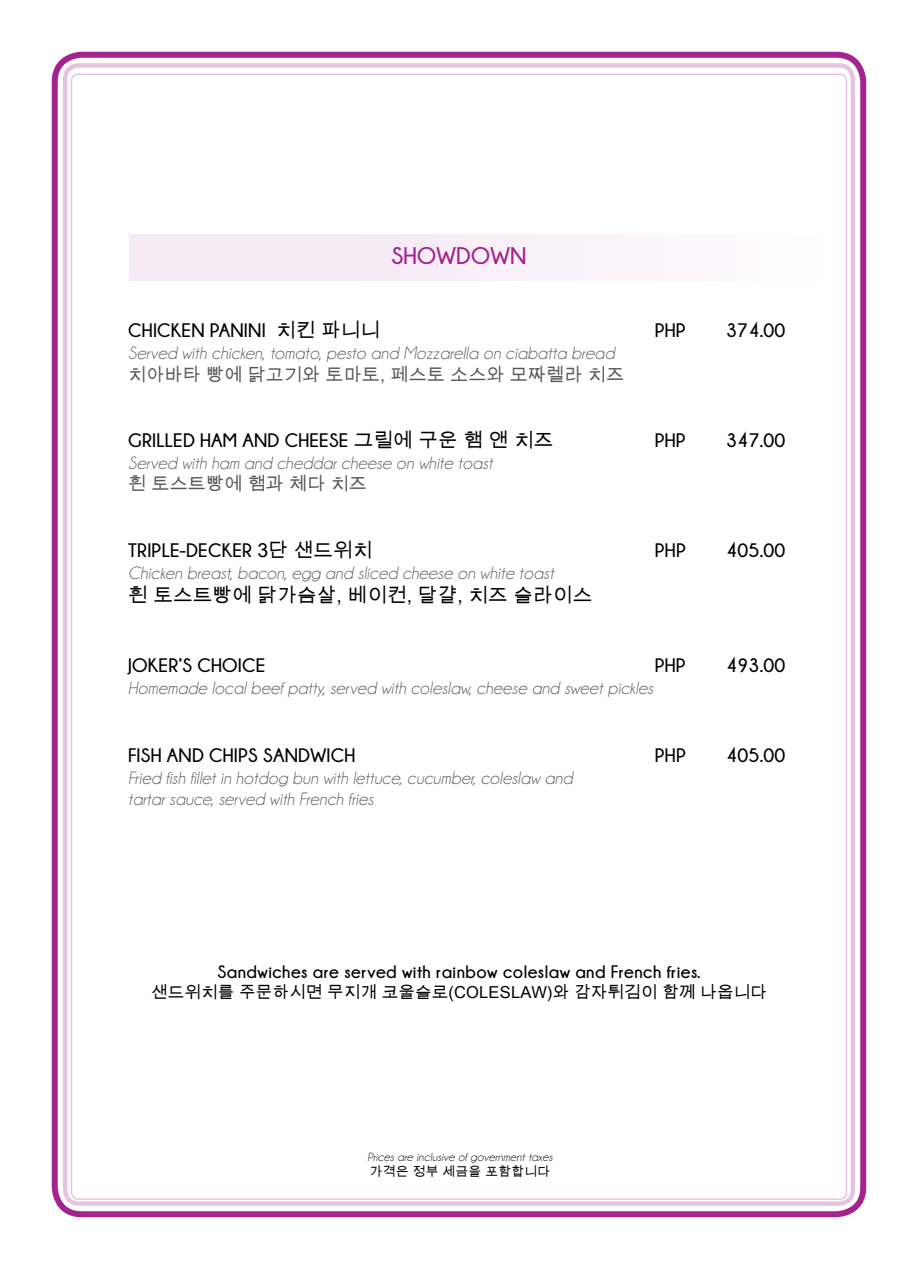
<style>
.page{position:relative;width:918px;height:1269px;background:#fff}
.page>*{position:absolute;margin:0;border:0;box-sizing:border-box;transform-origin:0 0}
.t1{font:700 24px "Champagne&Limousines";letter-spacing:.01em;color:#a3238f}
.t2{font:700 19.5px "Champagne&Limousines";letter-spacing:.01em;color:#000}
.t3{font:19.5px "Arial Unicode MS";letter-spacing:.01em;color:#000}
.t4{font:italic 18px/21.6px "Champagne&Limousines";letter-spacing:.01em;color:#58595b}
.t5{font:700 18px "Champagne&Limousines";letter-spacing:.025em;color:#000}
.t6{font:18px "Arial Unicode MS";letter-spacing:.01em;color:#58595b}
.t7{font:16.5px "Arial Unicode MS";letter-spacing:.01em;color:#000}
.t8{font:12.75px "Arial Unicode MS";letter-spacing:.02em;color:#000}
.t9{font:italic 12px "Champagne&Limousines";letter-spacing:.02em;color:#000}
.s1{font-family:"Arial Unicode MS";font-weight:400}
</style>
<div class="page">
<div style="left:52px;top:52px;width:814px;height:1165px;border:6px solid #a3238f;border-radius:27px"></div>
<div style="left:63px;top:63px;width:792px;height:1143px;border:4px solid #a3238f;border-radius:14px"></div>
<div style="left:130px;top:234px;width:687px;height:47px;background:linear-gradient(to right,#f3e5f2,#fdfbfd)"></div>
<h1 class="t1" style="left:391px;top:242px;width:137px">SHOWDOWN</h1>
<p class="t2" style="left:128px;top:320px;width:253px">CHICKEN PANINI <span class="s1">치킨 파니니</span></p>
<p class="t2" style="left:655px;top:320px;width:32px">PHP</p>
<p class="t2" style="left:726px;top:320px;width:61px">374.00</p>
<p class="t4" style="left:128px;top:342px;width:488px">Served with chicken, tomato, pesto and Mozzarella on ciabatta bread</p>
<p class="t6" style="left:128px;top:361px;width:497px">치아바타 빵에 닭고기와 토마토, 페스토 소스와 모짜렐라 치즈</p>
<p class="t2" style="left:128px;top:430px;width:427px">GRILLED HAM AND CHEESE <span class="s1">그릴에 구운 햄 앤 치즈</span></p>
<p class="t2" style="left:655px;top:430px;width:32px">PHP</p>
<p class="t2" style="left:726px;top:430px;width:61px">347.00</p>
<p class="t4" style="left:128px;top:452px;width:366px">Served with ham and cheddar cheese on white toast</p>
<p class="t6" style="left:128px;top:471px;width:240px">흰 토스트빵에 햄과 체다 치즈</p>
<p class="t2" style="left:128px;top:540px;width:246px">TRIPLE-DECKER <span class="s1">3단 샌드위치</span></p>
<p class="t2" style="left:655px;top:540px;width:32px">PHP</p>
<p class="t2" style="left:726px;top:540px;width:60px">405.00</p>
<p class="t4" style="left:128px;top:562px;width:427px">Chicken breast, bacon, egg and sliced cheese on white toast</p>
<p class="t3" style="left:128px;top:581px;width:465px">흰 토스트빵에 닭가슴살, 베이컨, 달걀, 치즈 슬라이스</p>
<p class="t2" style="left:128px;top:655px;width:139px">JOKER’S CHOICE</p>
<p class="t2" style="left:655px;top:655px;width:32px">PHP</p>
<p class="t2" style="left:726px;top:655px;width:61px">493.00</p>
<p class="t4" style="left:128px;top:677px;width:526px">Homemade local beef patty, served with coleslaw, cheese and sweet pickles</p>
<p class="t2" style="left:128px;top:745px;width:228px">FISH AND CHIPS SANDWICH</p>
<p class="t2" style="left:655px;top:745px;width:32px">PHP</p>
<p class="t2" style="left:726px;top:745px;width:60px">405.00</p>
<p class="t4" style="left:128px;top:767px;width:446px">Fried fish fillet in hotdog bun with lettuce, cucumber, coleslaw and tartar sauce, served with French fries</p>
<p class="t5" style="left:217px;top:962px;width:485px">Sandwiches are served with rainbow coleslaw and French fries.</p>
<p class="t7" style="left:151px;top:980px;width:617px">샌드위치를 주문하시면 무지개 코울슬로(COLESLAW)와 감자튀김이 함께 나옵니다</p>
<p class="t9" style="left:368px;top:1151px;width:186px">Prices are inclusive of government taxes</p>
<p class="t8" style="left:370px;top:1163px;width:182px">가격은 정부 세금을 포함합니다</p>
</div>
